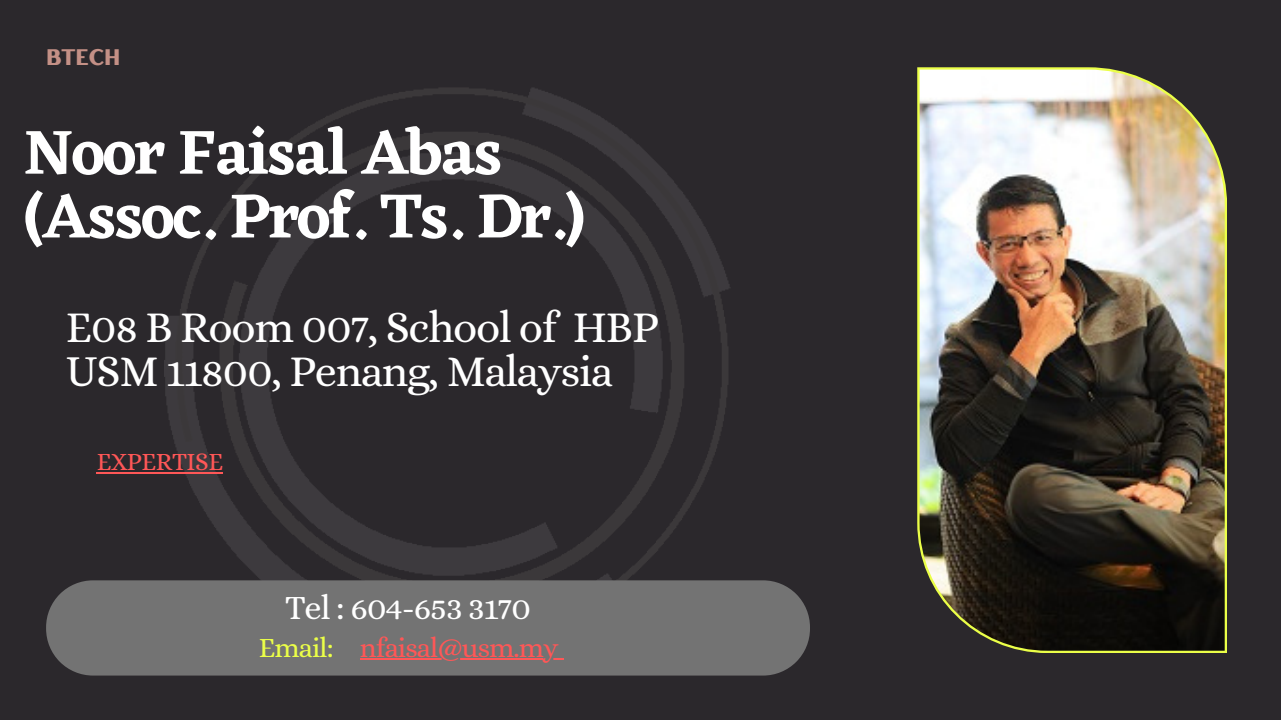
<style>
.page{position:relative;width:1281px;height:720px;background:#2b282c}
.page>*{position:absolute;margin:0;border:0;box-sizing:border-box;transform-origin:0 0}
.t1{font:600 64.62px "Eczar";letter-spacing:-.03em;color:#fff}
.t2{font:44.25px "Alice";letter-spacing:-.03em;color:#fff}
.t3{font:34.25px "Alice";letter-spacing:-.03em;color:#fff}
.t4{font:28px "Alice";letter-spacing:-.03em;color:#ff5757}
.t5{font:25px "Alice";letter-spacing:-.02em;color:#ff5757}
.t6{font:22.5px "Hertical Sans";letter-spacing:-.02em;color:#c49086}
.s1{color:#ebff48}
</style>
<div class="page">
<img style="left:917px;top:67px;width:310px;height:586px">
<img style="left:165px;top:88px;width:565px;height:492px">
<div style="left:46px;top:580px;width:764px;height:96px;background:#737373"></div>
<hr style="left:360px;top:658px;width:77px;height:2px;background:#ff5757">
<hr style="left:437px;top:658px;width:106px;height:2px;background:#ff5757">
<svg style="left:543px;top:658px;width:20px;height:2px"></svg>
<hr style="left:97px;top:472px;width:126px;height:2px;background:#ff5757">
<p class="t6" style="left:46px;top:42px;width:76px">BTECH</p>
<p class="t1" style="left:24px;top:114px;width:480px">Noor Faisal Abas</p>
<p class="t1" style="left:24px;top:177px;width:563px">(Assoc. Prof. Ts. Dr.)</p>
<p class="t2" style="left:66px;top:302px;width:594px">E08 B Room 007, School of HBP</p>
<p class="t2" style="left:66px;top:346px;width:549px">USM 11800, Penang, Malaysia</p>
<p class="t5" style="left:97px;top:447px;width:128px">EXPERTISE</p>
<p class="t3" style="left:285px;top:588px;width:248px">Tel : 604-653 3170</p>
<p class="t4" style="left:259px;top:631px;width:301px"><span class="s1">Email:</span> nfaisal@usm.my</p>
</div>
